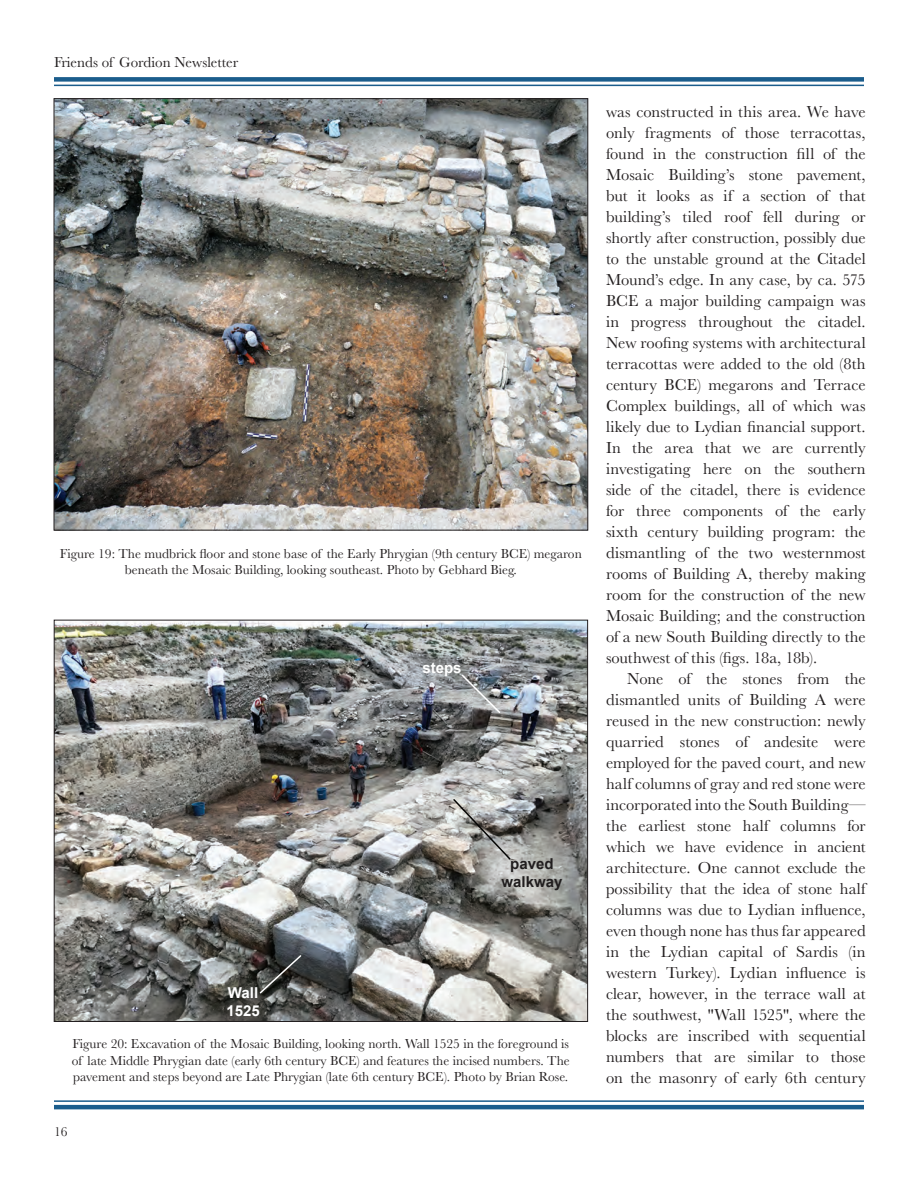
<style>
.page{position:relative;width:918px;height:1188px;background:#fff}
.page>*{position:absolute;margin:0;border:0;box-sizing:border-box;transform-origin:0 0}
.t1{font:16.5px/21px "Baskerville";letter-spacing:.005em;color:#231f20;text-align:justify}
.t2{font:15px "Baskerville";color:#231f20}
.t3{font:700 15px/18px "Arial";color:#fff}
.t4{font:700 15px/18px "Arial";color:#201d1e;text-align:center}
.t5{font:13.5px/16.2px "Baskerville";color:#231f20;text-align:justify}
</style>
<div class="page">
<div style="left:54px;top:77px;width:810px;height:5px;background:#1b5d8c"></div>
<hr style="left:54px;top:85px;width:810px;height:1px;background:#1b5d8c">
<hr style="left:54px;top:1100px;width:810px;height:2px;background:#1b5d8c">
<hr style="left:54px;top:1105px;width:810px;height:4px;background:#1b5d8c">
<img style="left:56px;top:100px;width:530px;height:428px">
<img style="left:56px;top:622px;width:530px;height:398px">
<svg style="left:452px;top:798px;width:60px;height:63px;background:#a6a6a3"></svg>
<svg style="left:258px;top:954px;width:45px;height:41px;background:#444544"></svg>
<svg style="left:460px;top:673px;width:42px;height:42px;background:#8c9093"></svg>
<p class="t2" style="left:54px;top:53px;width:186px">Friends of Gordion Newsletter</p>
<p class="t5" style="left:60px;top:546px;width:523px;text-align:center">Figure 19: The mudbrick floor and stone base of the Early Phrygian (9th century BCE) megaron beneath the Mosaic Building, looking southeast. Photo by Gebhard Bieg.</p>
<p class="t3" style="left:226px;top:985px;width:35px">Wall<br>1525</p>
<p class="t3" style="left:422px;top:659px;width:41px">steps</p>
<p class="t4" style="left:502px;top:855px;width:62px">paved walkway</p>
<p class="t5" style="left:72px;top:1036px;width:499px">Figure 20: Excavation of the Mosaic Building, looking north. Wall 1525 in the foreground is of late Middle Phrygian date (early 6th century BCE) and features the incised numbers. The pavement and steps beyond are Late Phrygian (late 6th century BCE). Photo by Brian Rose.</p>
<p class="t5" style="left:54px;top:1124px;width:15px">16</p>
<p class="t1" style="left:606px;top:101px;width:261px">was constructed in this area. We have only fragments of those terracottas, found in the construction fill of the Mosaic Building’s stone pavement, but it looks as if a section of that building’s tiled roof fell during or shortly after construction, possibly due to the unstable ground at the Citadel Mound’s edge. In any case, by ca. 575<br>BCE a major building campaign was in progress throughout the citadel.<br>New roofing systems with architectural terracottas were added to the old (8th century BCE) megarons and Terrace Complex buildings, all of which was likely due to Lydian financial support.<br>In the area that we are currently investigating here on the southern side of the citadel, there is evidence for three components of the early sixth century building program: the dismantling of the two westernmost rooms of Building A, thereby making room for the construction of the new Mosaic Building; and the construction of a new South Building directly to the southwest of this (figs. 18a, 18b).</p>
<p class="t1" style="left:606px;top:669px;width:261px;text-indent:21px">None of the stones from the dismantled units of Building A were reused in the new construction: newly quarried stones of andesite were employed for the paved court, and new half columns of gray and red stone were incorporated into the South Building— the earliest stone half columns for which we have evidence in ancient architecture. One cannot exclude the possibility that the idea of stone half columns was due to Lydian influence, even though none has thus far appeared in the Lydian capital of Sardis (in western Turkey). Lydian influence is clear, however, in the terrace wall at the southwest, "Wall 1525", where the blocks are inscribed with sequential numbers that are similar to those on the masonry of early 6th century</p>
</div>
